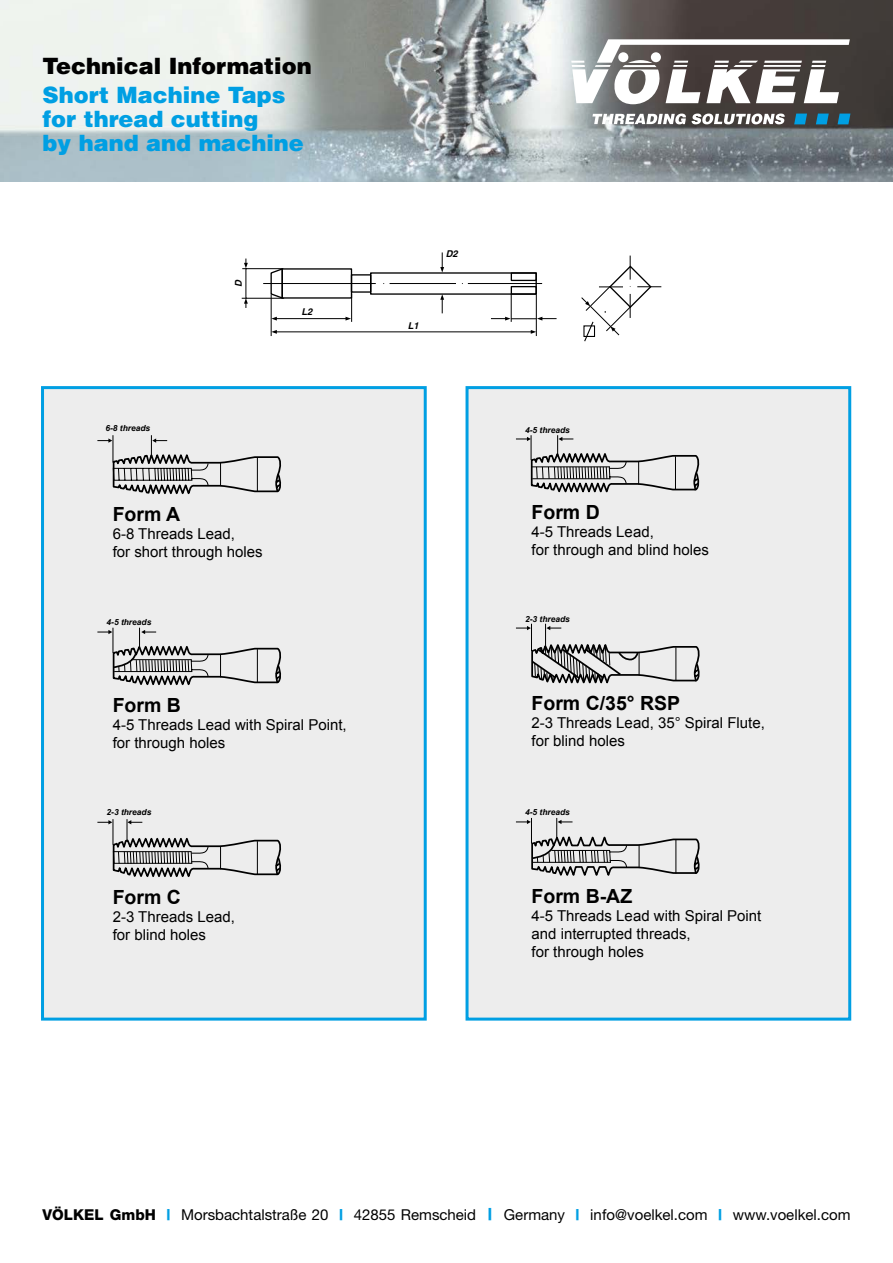
<style>
.page{position:relative;width:893px;height:1263px;background:#fff}
.page>*{position:absolute;margin:0;border:0;box-sizing:border-box;transform-origin:0 0}
.t1{font:900 22.5px/24px "Helvetica";color:#009fe3}
.t2{font:900 22.5px "Helvetica";color:#000}
.t3{font:700 19.5px "Arial";color:#000}
.t4{font:15px/18px "Arial";color:#000}
.t5{font:15px "Helvetica Neue";color:#000}
.t6{font:italic 700 9.3px "Helvetica";color:#000}
.t7{font:italic 700 8.4px "Arial";color:#000}
.s1{font-weight:800}
.s2{font-weight:900;color:#009fe3}
.s3{font-weight:900;font-size:16.5px;color:#009fe3}
</style>
<div class="page">
<img style="left:0;top:0;width:893px;height:181px">
<svg style="left:592px;top:114px;width:94px;height:10px"></svg>
<svg style="left:692px;top:114px;width:93px;height:10px"></svg>
<svg style="left:837px;top:114px;width:13px;height:10px"></svg>
<svg style="left:816px;top:114px;width:13px;height:10px"></svg>
<svg style="left:794px;top:114px;width:13px;height:10px"></svg>
<svg style="left:571px;top:39px;width:279px;height:65px"></svg>
<div style="left:41px;top:386px;width:386px;height:634px;background:#ededed;border:3px solid #009fe3"></div>
<div style="left:466px;top:386px;width:385px;height:634px;background:#ededed;border:3px solid #009fe3"></div>
<svg style="left:97px;top:435px;width:185px;height:60px"></svg>
<svg style="left:97px;top:628px;width:184px;height:58px"></svg>
<hr style="left:114px;top:671px;width:78px;height:1px;background:#000">
<hr style="left:131px;top:659px;width:60px;height:1px;background:#000">
<svg style="left:97px;top:819px;width:184px;height:58px"></svg>
<svg style="left:516px;top:435px;width:184px;height:58px"></svg>
<hr style="left:532px;top:478px;width:78px;height:1px;background:#000">
<hr style="left:531px;top:466px;width:79px;height:1px;background:#000">
<svg style="left:516px;top:624px;width:184px;height:60px"></svg>
<svg style="left:516px;top:818px;width:184px;height:58px"></svg>
<hr style="left:533px;top:862px;width:78px;height:1px;background:#000">
<hr style="left:551px;top:850px;width:59px;height:1px;background:#000">
<svg style="left:581px;top:256px;width:80px;height:86px"></svg>
<div style="left:351px;top:274px;width:20px;height:19px;border:1px solid #000"></div>
<div style="left:511px;top:272px;width:26px;height:9px;border:1px solid #000"></div>
<div style="left:511px;top:286px;width:26px;height:9px;border:1px solid #000"></div>
<hr style="left:263px;top:283px;width:113px;height:1px;background:#000">
<hr style="left:390px;top:283px;width:66px;height:1px;background:#000">
<hr style="left:468px;top:283px;width:74px;height:1px;background:#000">
<svg style="left:440px;top:294px;width:4px;height:19px"></svg>
<svg style="left:242px;top:259px;width:43px;height:49px"></svg>
<svg style="left:440px;top:252px;width:4px;height:20px"></svg>
<hr style="left:271px;top:294px;width:1px;height:42px;background:#000">
<hr style="left:536px;top:294px;width:1px;height:42px;background:#000">
<hr style="left:276px;top:318px;width:71px;height:1px;background:#000">
<svg style="left:345px;top:294px;width:7px;height:28px"></svg>
<svg style="left:271px;top:317px;width:6px;height:4px"></svg>
<hr style="left:276px;top:332px;width:256px;height:1px;background:#000">
<svg style="left:531px;top:330px;width:5px;height:4px"></svg>
<svg style="left:271px;top:330px;width:6px;height:4px"></svg>
<svg style="left:491px;top:294px;width:66px;height:28px"></svg>
<h1 class="t2" style="left:43px;top:51px;width:271px">Technical Information</h1>
<h1 class="t1" style="left:43px;top:82px;width:263px">Short Machine Taps for thread cutting<br>by hand and machine</h1>
<p class="t6" style="left:233px;top:287px;width:11px;rotate:-90deg">D</p>
<p class="t6" style="left:301px;top:306px;width:15px">L2</p>
<p class="t7" style="left:105px;top:422px;width:46px">6-8 threads</p>
<h2 class="t3" style="left:113px;top:501px;width:69px">Form A</h2>
<p class="t4" style="left:113px;top:525px;width:152px">6-8 Threads Lead,<br>for short through holes</p>
<p class="t7" style="left:107px;top:616px;width:46px">4-5 threads</p>
<h2 class="t3" style="left:113px;top:692px;width:70px">Form B</h2>
<p class="t4" style="left:113px;top:716px;width:236px">4-5 Threads Lead with Spiral Point, for through holes</p>
<p class="t7" style="left:107px;top:806px;width:46px">2-3 threads</p>
<h2 class="t3" style="left:113px;top:884px;width:70px">Form C</h2>
<p class="t4" style="left:113px;top:908px;width:124px">2-3 Threads Lead, for blind holes</p>
<p class="t6" style="left:408px;top:320px;width:15px">L1</p>
<p class="t6" style="left:446px;top:248px;width:16px">D2</p>
<p class="t7" style="left:525px;top:424px;width:46px">4-5 threads</p>
<h2 class="t3" style="left:531px;top:499px;width:70px">Form D</h2>
<p class="t4" style="left:531px;top:523px;width:179px">4-5 Threads Lead,<br>for through and blind holes</p>
<p class="t7" style="left:525px;top:614px;width:46px">2-3 threads</p>
<h2 class="t3" style="left:531px;top:690px;width:150px">Form C/35° RSP</h2>
<p class="t4" style="left:531px;top:714px;width:235px">2-3 Threads Lead, 35° Spiral Flute, for blind holes</p>
<p class="t7" style="left:525px;top:806px;width:46px">4-5 threads</p>
<h2 class="t3" style="left:531px;top:883px;width:102px">Form B-AZ</h2>
<p class="t4" style="left:531px;top:907px;width:231px">4-5 Threads Lead with Spiral Point and interrupted threads,<br>for through holes</p>
<p class="t5" style="left:43px;top:1206px;width:809px"><span class="s1">VÖLKEL GmbH</span> <span class="s2">|</span> Morsbachtalstraße 20 <span class="s2">|</span> 42855 Remscheid <span class="s3">|</span> Germany <span class="s2">|</span> info@voelkel.com <span class="s2">|</span> www.voelkel.com</p>
</div>
